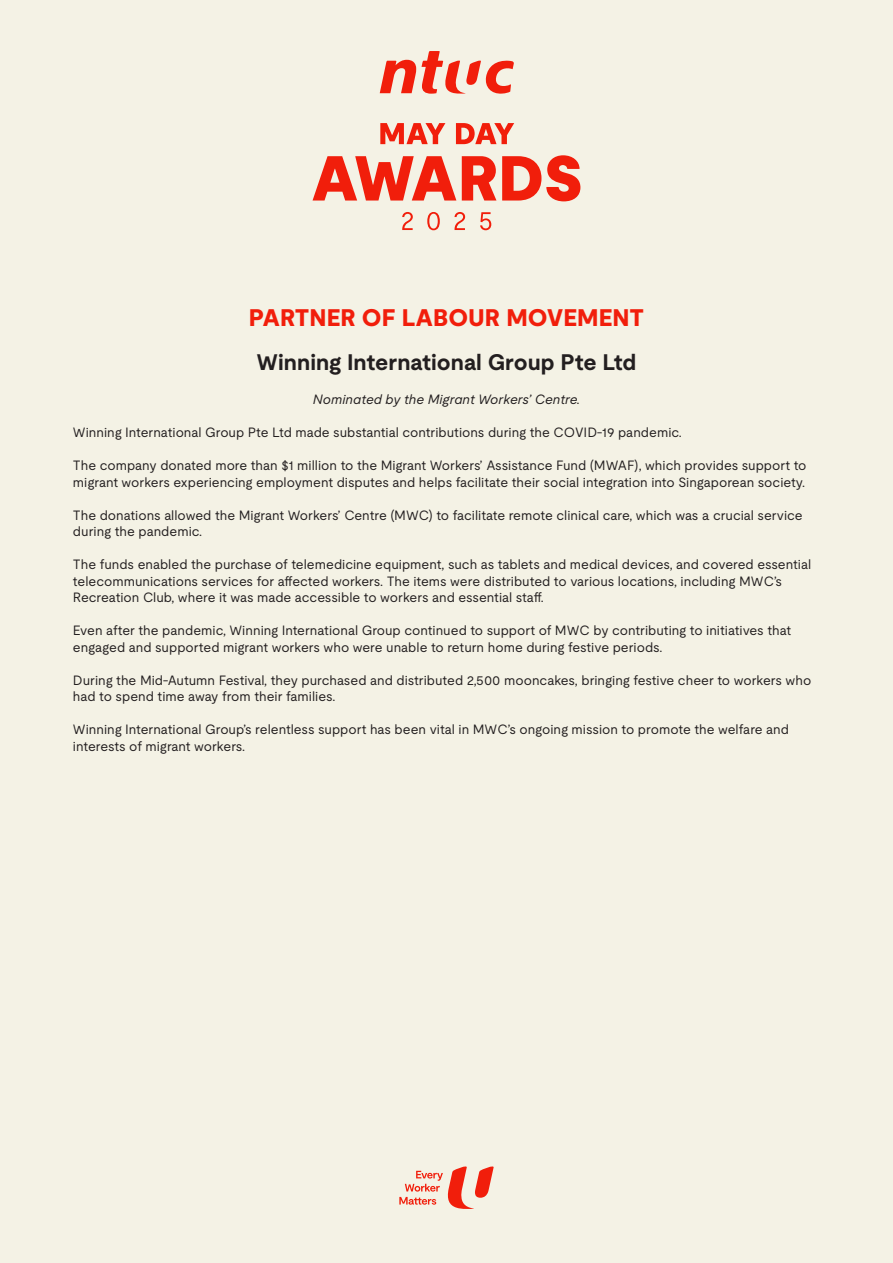
<style>
.page{position:relative;width:893px;height:1263px;background:#f4f2e5}
.page>*{position:absolute;margin:0;border:0;box-sizing:border-box;transform-origin:0 0}
.Awards_Title{font:800 24px "Moderat";color:#f11e0b}
.Name_of_Awardee{font:700 22.5px "Moderat";letter-spacing:-.005em;color:#231f20}
.Body_Text{font:13.5px/16.5px "Moderat";color:#231f20}
.Nominated_by{font:italic 13.5px "Moderat";color:#231f20}
</style>
<div class="page">
<svg style="left:399px;top:1166px;width:95px;height:43px"></svg>
<svg style="left:380px;top:51px;width:134px;height:43px"></svg>
<svg style="left:402px;top:212px;width:11px;height:18px"></svg>
<svg style="left:427px;top:212px;width:13px;height:18px"></svg>
<svg style="left:455px;top:212px;width:10px;height:18px"></svg>
<svg style="left:480px;top:212px;width:11px;height:18px"></svg>
<svg style="left:380px;top:123px;width:65px;height:21px"></svg>
<svg style="left:456px;top:123px;width:58px;height:21px"></svg>
<svg style="left:313px;top:156px;width:143px;height:45px"></svg>
<svg style="left:462px;top:156px;width:34px;height:45px"></svg>
<svg style="left:502px;top:155px;width:78px;height:46px"></svg>
<p class="Awards_Title" style="left:249px;top:300px;width:397px">PARTNER OF LABOUR MOVEMENT</p>
<p class="Name_of_Awardee" style="left:256px;top:345px;width:381px">Winning International Group Pte Ltd</p>
<p class="Nominated_by" style="left:313px;top:389px;width:269px">Nominated by the Migrant Workers’ Centre.</p>
<p class="Body_Text" style="left:73px;top:423px;width:610px">Winning International Group Pte Ltd made substantial contributions during the COVID-19 pandemic.</p>
<p class="Body_Text" style="left:73px;top:456px;width:735px">The company donated more than $1 million to the Migrant Workers’ Assistance Fund (MWAF), which provides support to migrant workers experiencing employment disputes and helps facilitate their social integration into Singaporean society.</p>
<p class="Body_Text" style="left:73px;top:506px;width:731px">The donations allowed the Migrant Workers’ Centre (MWC) to facilitate remote clinical care, which was a crucial service during the pandemic.</p>
<p class="Body_Text" style="left:73px;top:555px;width:740px">The funds enabled the purchase of telemedicine equipment, such as tablets and medical devices, and covered essential telecommunications services for affected workers. The items were distributed to various locations, including MWC’s<br>Recreation Club, where it was made accessible to workers and essential staff.</p>
<p class="Body_Text" style="left:73px;top:621px;width:720px">Even after the pandemic, Winning International Group continued to support of MWC by contributing to initiatives that engaged and supported migrant workers who were unable to return home during festive periods.</p>
<p class="Body_Text" style="left:73px;top:671px;width:740px">During the Mid-Autumn Festival, they purchased and distributed 2,500 mooncakes, bringing festive cheer to workers who had to spend time away from their families.</p>
<p class="Body_Text" style="left:73px;top:720px;width:718px">Winning International Group’s relentless support has been vital in MWC’s ongoing mission to promote the welfare and interests of migrant workers.</p>
</div>
